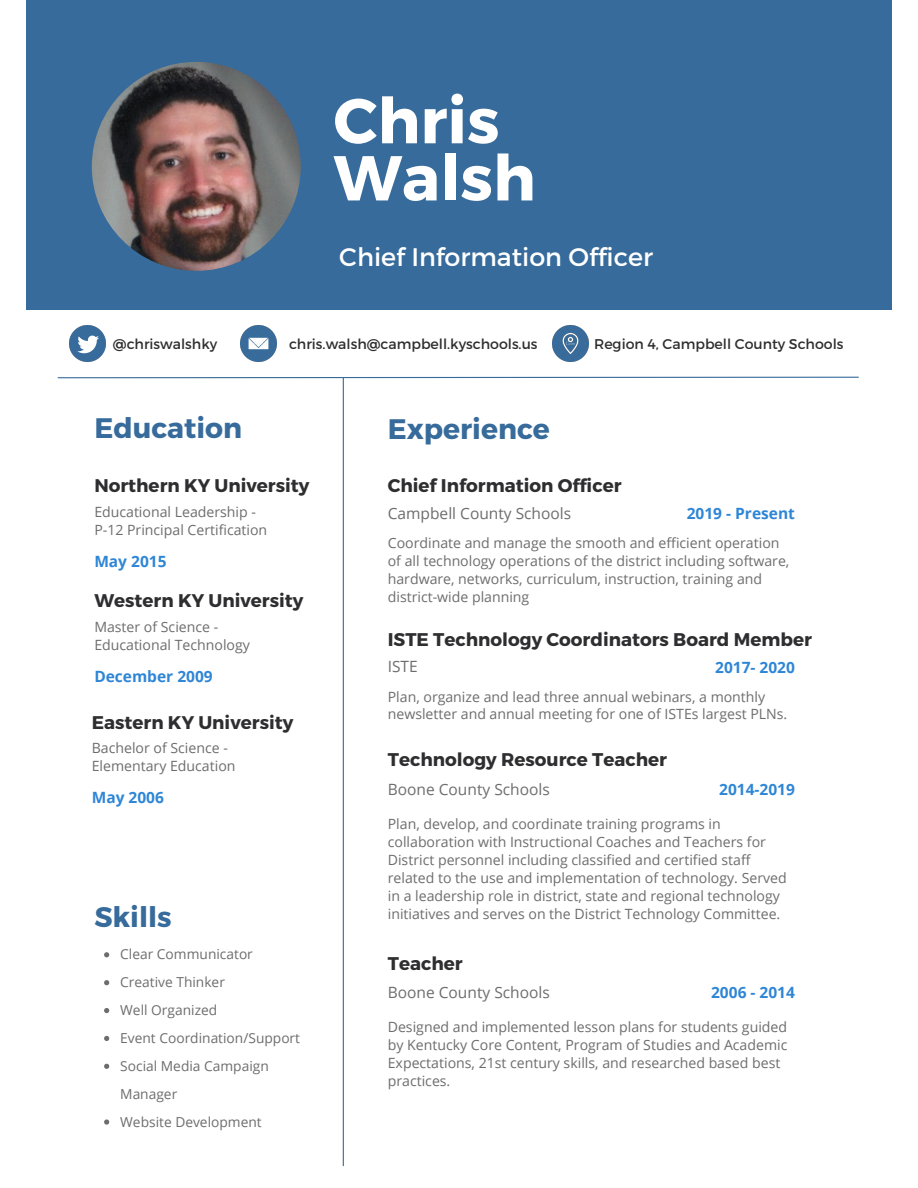
<style>
.page{position:relative;width:918px;height:1188px;background:#fff}
.page>*{position:absolute;margin:0;border:0;box-sizing:border-box;transform-origin:0 0}
.t1{font:700 63.3px "Montserrat";color:#fff}
.t2{font:700 28.2px "Montserrat";color:#376b9b}
.t3{font:25.35px "Montserrat";color:#fff}
.t4{font:700 18.3px "Montserrat";color:#2e2e30}
.t5{font:700 15.45px "Open Sans";color:#2f86d6}
.t6{font:15.45px "Open Sans";color:#6d6d6d}
.t7{font:14.1px/18px "Open Sans";color:#6d6d6d}
.t8{font:14.1px "Montserrat";color:#2e2e30}
.t9{font:13.8px/27.9px "Open Sans";color:#6d6d6d}
</style>
<div class="page">
<div style="left:26px;top:0;width:865px;height:310px;background:#376b9b"></div>
<img style="left:92px;top:62px;width:209px;height:209px;border-radius:50%">
<hr style="left:343px;top:377px;width:1px;height:789px;background:#376b9b">
<img style="left:241px;top:326px;width:36px;height:36px">
<img style="left:553px;top:326px;width:36px;height:36px">
<svg style="left:57px;top:376px;width:802px;height:3px"></svg>
<img style="left:70px;top:326px;width:36px;height:36px">
<svg style="left:104px;top:952px;width:5px;height:5px"></svg>
<svg style="left:104px;top:980px;width:5px;height:5px"></svg>
<svg style="left:104px;top:1008px;width:5px;height:5px"></svg>
<svg style="left:104px;top:1036px;width:5px;height:5px"></svg>
<svg style="left:104px;top:1064px;width:5px;height:5px"></svg>
<svg style="left:104px;top:1119px;width:5px;height:6px"></svg>
<p class="t1" style="left:334px;top:80px;width:167px">Chris</p>
<p class="t1" style="left:334px;top:137px;width:204px">Walsh</p>
<p class="t3" style="left:339px;top:241px;width:315px">Chief Information Officer</p>
<p class="t8" style="left:113px;top:334px;width:106px">@chriswalshky</p>
<p class="t8" style="left:289px;top:334px;width:250px">chris.walsh@campbell.kyschools.us</p>
<p class="t8" style="left:594px;top:334px;width:251px">Region 4, Campbell County Schools</p>
<p class="t2" style="left:94px;top:410px;width:149px">Education</p>
<p class="t4" style="left:94px;top:473px;width:217px">Northern KY University</p>
<p class="t7" style="left:94px;top:502px;width:163px">Educational Leadership -</p>
<p class="t7" style="left:94px;top:520px;width:174px">P-12 Principal Certification</p>
<p class="t5" style="left:94px;top:550px;width:74px">May 2015</p>
<p class="t4" style="left:94px;top:589px;width:211px">Western KY University</p>
<p class="t7" style="left:94px;top:617px;width:125px">Master of Science -</p>
<p class="t7" style="left:94px;top:635px;width:157px">Educational Technology</p>
<p class="t5" style="left:94px;top:665px;width:120px">December 2009</p>
<p class="t4" style="left:92px;top:710px;width:203px">Eastern KY University</p>
<p class="t7" style="left:92px;top:739px;width:138px">Bachelor of Science -</p>
<p class="t7" style="left:92px;top:757px;width:145px">Elementary Education</p>
<p class="t5" style="left:92px;top:787px;width:74px">May 2006</p>
<p class="t2" style="left:94px;top:898px;width:79px">Skills</p>
<p class="t9" style="left:120px;top:940px;width:134px">Clear Communicator</p>
<p class="t9" style="left:120px;top:968px;width:106px">Creative Thinker</p>
<p class="t9" style="left:120px;top:996px;width:99px">Well Organized</p>
<p class="t9" style="left:120px;top:1024px;width:181px">Event Coordination/Support</p>
<p class="t9" style="left:120px;top:1052px;width:150px">Social Media Campaign<br>Manager</p>
<p class="t9" style="left:120px;top:1107px;width:143px">Website Development</p>
<p class="t2" style="left:388px;top:411px;width:164px">Experience</p>
<p class="t4" style="left:388px;top:473px;width:235px">Chief Information Officer</p>
<p class="t6" style="left:388px;top:502px;width:185px">Campbell County Schools</p>
<p class="t5" style="left:687px;top:502px;width:110px">2019 - Present</p>
<p class="t7" style="left:388px;top:533px;width:403px">Coordinate and manage the smooth and efficient operation of all technology operations of the district including software, hardware, networks, curriculum, instruction, training and district-wide planning</p>
<p class="t4" style="left:388px;top:627px;width:426px">ISTE Technology Coordinators Board Member</p>
<p class="t6" style="left:388px;top:656px;width:32px">ISTE</p>
<p class="t5" style="left:715px;top:656px;width:81px">2017- 2020</p>
<p class="t7" style="left:388px;top:687px;width:401px">Plan, organize and lead three annual webinars, a monthly newsletter and annual meeting for one of ISTEs largest PLNs.</p>
<p class="t4" style="left:388px;top:748px;width:281px">Technology Resource Teacher</p>
<p class="t6" style="left:388px;top:778px;width:164px">Boone County Schools</p>
<p class="t5" style="left:719px;top:778px;width:77px">2014-2019</p>
<p class="t7" style="left:388px;top:814px;width:400px">Plan, develop, and coordinate training programs in collaboration with Instructional Coaches and Teachers for District personnel including classified and certified staff related to the use and implementation of technology. Served in a leadership role in district, state and regional technology initiatives and serves on the District Technology Committee.</p>
<p class="t4" style="left:388px;top:951px;width:76px">Teacher</p>
<p class="t6" style="left:388px;top:981px;width:164px">Boone County Schools</p>
<p class="t5" style="left:711px;top:981px;width:85px">2006 - 2014</p>
<p class="t7" style="left:388px;top:1017px;width:401px">Designed and implemented lesson plans for students guided by Kentucky Core Content, Program of Studies and Academic Expectations, 21st century skills, and researched based best practices.</p>
</div>
